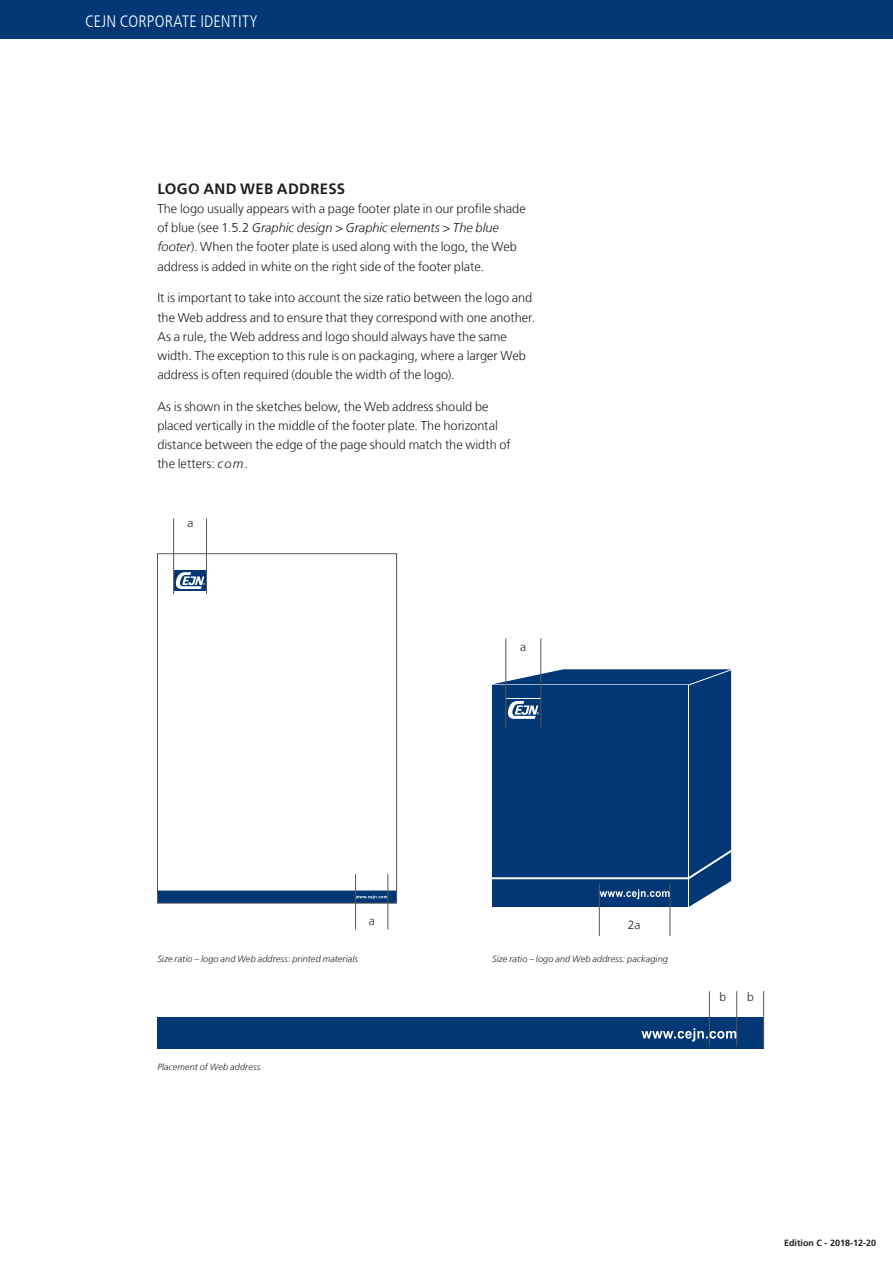
<style>
.page{position:relative;width:893px;height:1263px;background:#fff}
.page>*{position:absolute;margin:0;border:0;box-sizing:border-box;transform-origin:0 0}
.t1{font:300 condensed 16.5px "Frutiger LT Com";letter-spacing:.01em;color:#fff}
.t2{font:700 15px "Frutiger LT Com";letter-spacing:.02em;color:#231f20}
.t3{font:300 12.75px/19.2px "Frutiger LT Com";color:#231f20}
.t4{font:300 12px "Frutiger LT Com";color:#231f20}
.t5{font:italic 300 9px "Frutiger LT Com";letter-spacing:.02em;color:#231f20}
.t6{font:700 9px "Frutiger LT Com";color:#231f20}
.s1{font-style:italic}
</style>
<div class="page">
<div style="left:0;top:0;width:893px;height:39px;background:#013775"></div>
<div style="left:157px;top:890px;width:240px;height:13px;background:#013775"></div>
<div style="left:174px;top:570px;width:32px;height:21px;background:#013775"></div>
<svg style="left:175px;top:572px;width:30px;height:17px"></svg>
<svg style="left:356px;top:895px;width:31px;height:4px"></svg>
<hr style="left:173px;top:518px;width:1px;height:76px;background:#57585a">
<hr style="left:206px;top:518px;width:1px;height:76px;background:#57585a">
<hr style="left:355px;top:874px;width:1px;height:55px;background:#57585a">
<hr style="left:388px;top:874px;width:1px;height:55px;background:#57585a">
<hr style="left:599px;top:883px;width:1px;height:53px;background:#57585a">
<hr style="left:670px;top:883px;width:1px;height:53px;background:#57585a">
<hr style="left:505px;top:638px;width:1px;height:91px;background:#57585a">
<hr style="left:541px;top:638px;width:1px;height:91px;background:#57585a">
<div style="left:157px;top:553px;width:240px;height:350px;border:1px solid #57585a"></div>
<div style="left:492px;top:669px;width:240px;height:238px;background:#013775"></div>
<div style="left:157px;top:1017px;width:607px;height:32px;background:#013775"></div>
<hr style="left:709px;top:991px;width:1px;height:56px;background:#57585a">
<hr style="left:736px;top:991px;width:1px;height:56px;background:#57585a">
<hr style="left:763px;top:991px;width:1px;height:56px;background:#57585a">
<svg style="left:641px;top:1028px;width:95px;height:13px"></svg>
<p class="t1" style="left:85px;top:12px;width:174px">CEJN CORPORATE IDENTITY</p>
<p class="t2" style="left:157px;top:180px;width:189px">LOGO AND WEB ADDRESS</p>
<p class="t3" style="left:157px;top:199px;width:370px">The logo usually appears with a page footer plate in our profile shade of blue (see 1.5.2 <span class="s1">Graphic design &gt; Graphic elements &gt; The blue footer</span>). When the footer plate is used along with the logo, the Web address is added in white on the right side of the footer plate.</p>
<p class="t3" style="left:157px;top:289px;width:379px">It is important to take into account the size ratio between the logo and the Web address and to ensure that they correspond with one another.<br>As a rule, the Web address and logo should always have the same width. The exception to this rule is on packaging, where a larger Web address is often required (double the width of the logo).</p>
<p class="t3" style="left:157px;top:397px;width:355px">As is shown in the sketches below, the Web address should be placed vertically in the middle of the footer plate. The horizontal distance between the edge of the page should match the width of the letters: <span class="s1">com</span>.</p>
<p class="t4" style="left:187px;top:515px;width:8px">a</p>
<p class="t4" style="left:520px;top:640px;width:7px">a</p>
<p class="t4" style="left:369px;top:914px;width:7px">a</p>
<p class="t4" style="left:628px;top:917px;width:14px">2a</p>
<p class="t5" style="left:157px;top:954px;width:202px">Size ratio – logo and Web address: printed materials</p>
<p class="t5" style="left:492px;top:954px;width:177px">Size ratio – logo and Web address: packaging</p>
<p class="t5" style="left:157px;top:1061px;width:105px">Placement of Web address</p>
<p class="t4" style="left:719px;top:989px;width:8px">b</p>
<p class="t4" style="left:747px;top:989px;width:8px">b</p>
<p class="t6" style="left:784px;top:1238px;width:94px">Edition C - 2018-12-20</p>
</div>
